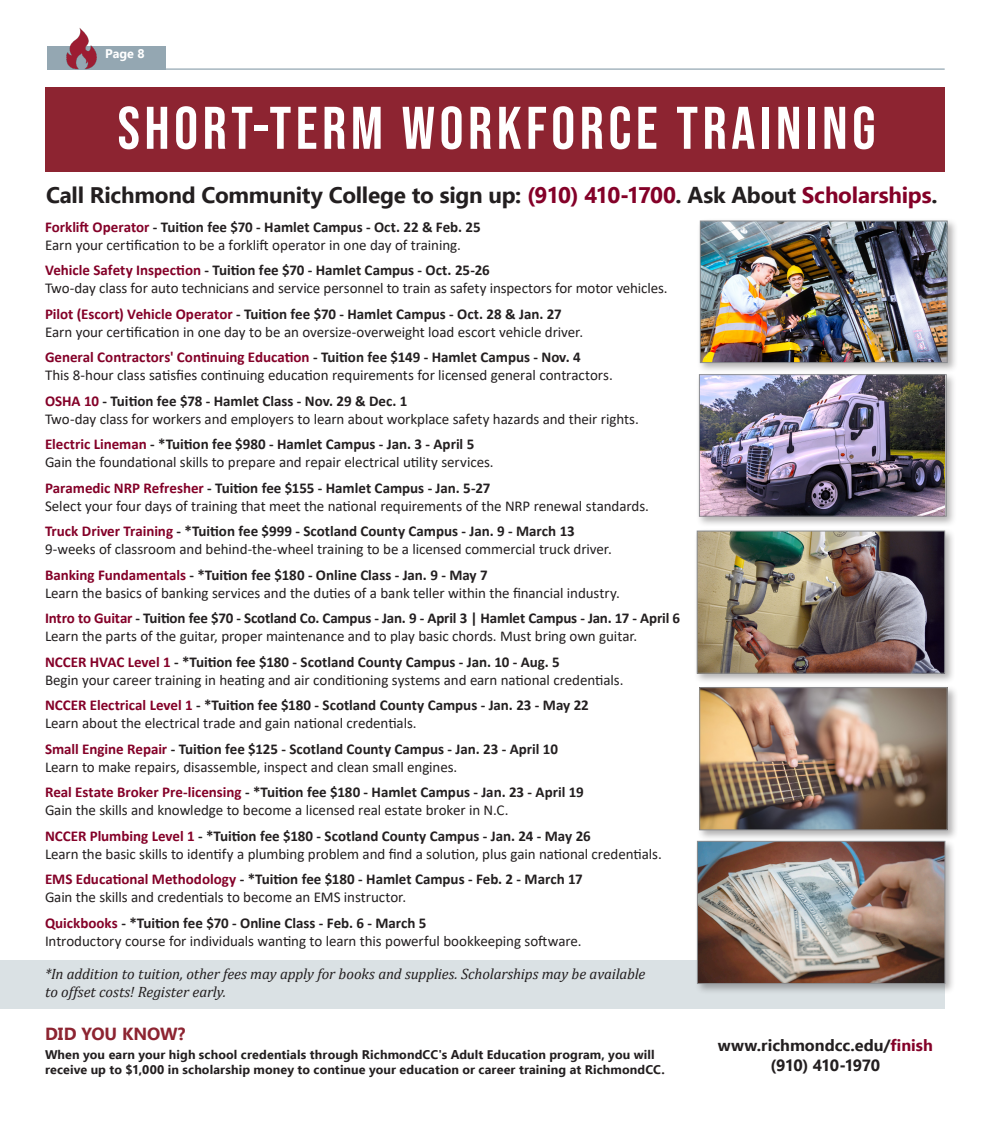
<style>
.page{position:relative;width:990px;height:1125px;background:#fff}
.page>*{position:absolute;margin:0;border:0;box-sizing:border-box;transform-origin:0 0}
.t1{font:60px "Bebas Neue";letter-spacing:.075em;color:#fff}
.t2{font:700 22.5px "Ebrima";letter-spacing:-.01em;color:#231f20}
.Body_Subhead{font:700 17.5px "Ebrima";letter-spacing:-.005em;color:#8d2431}
.Photo_Cutline{font:700 16.25px "Ebrima";color:#231f20}
.Photo_Cutline-2{font:700 16.25px "Ebrima";letter-spacing:-.04em;color:#231f20}
.Photo_Cutline-3{font:15px "Calibri";letter-spacing:-.005em;color:#231f20}
.Photo_Cutline-4{font:700 15px "Calibri";color:#231f20}
.Headline_1{font:italic 15px/18px "Cambria";letter-spacing:-.01em;color:#231f20}
.Photo_Cutline-5{font:700 15px "Calibri";color:#840128}
.Photo_Cutline-6{font:700 12.5px "Ebrima";letter-spacing:.01em;color:#231f20}
.t3{font:700 12.5px "Ebrima";color:#fff}
.s1{color:#840128}
.s2{color:#231f20}
</style>
<div class="page">
<div style="left:0;top:960px;width:945px;height:49px;background:#dae1e4"></div>
<div style="left:47px;top:46px;width:119px;height:24px;background:#94a7b2"></div>
<hr style="left:161px;top:68px;width:784px;height:2px;background:#94a7b2">
<img style="left:66px;top:28px;width:31px;height:42px">
<div style="left:45px;top:87px;width:900px;height:85px;background:#8d2431"></div>
<div style="left:696px;top:371px;width:261px;height:156px;background:#231f20;opacity:.35"></div>
<img style="left:701px;top:376px;width:244px;height:139px">
<div style="left:699px;top:374px;width:248px;height:143px;border:1px solid #8a8c8f"></div>
<div style="left:694px;top:838px;width:262px;height:157px;background:#231f20;opacity:.35"></div>
<img style="left:699px;top:843px;width:244px;height:139px">
<div style="left:697px;top:841px;width:248px;height:143px;border:1px solid #8a8c8f"></div>
<div style="left:697px;top:218px;width:261px;height:156px;background:#231f20;opacity:.35"></div>
<img style="left:702px;top:223px;width:244px;height:138px">
<div style="left:700px;top:221px;width:248px;height:142px;border:1px solid #8a8c8f"></div>
<div style="left:694px;top:528px;width:262px;height:156px;background:#231f20;opacity:.35"></div>
<img style="left:699px;top:533px;width:244px;height:139px">
<div style="left:697px;top:531px;width:248px;height:143px;border:1px solid #8a8c8f"></div>
<div style="left:696px;top:684px;width:262px;height:157px;background:#231f20;opacity:.35"></div>
<img style="left:701px;top:689px;width:245px;height:139px">
<div style="left:699px;top:687px;width:249px;height:143px;border:1px solid #8a8c8f"></div>
<p class="t3" style="left:105px;top:44px;width:41px">Page 8</p>
<p class="t1" style="left:118px;top:94px;width:759px">SHORT-TERM WORKFORCE TRAINING</p>
<p class="t2" style="left:46px;top:177px;width:893px">Call Richmond Community College to sign up: <span class="s1">(910) 410-1700</span>. Ask About <span class="s1">Scholarships</span>.</p>
<p class="Photo_Cutline-4" style="left:45px;top:216px;width:437px"><span class="s1">Forklift Operator</span> - Tuition fee $70 - Hamlet Campus - Oct. 22 &amp; Feb. 25</p>
<p class="Photo_Cutline-3" style="left:45px;top:234px;width:417px">Earn your certification to be a forklift operator in one day of training.</p>
<p class="Photo_Cutline-4" style="left:45px;top:260px;width:446px"><span class="s1">Vehicle Safety Inspection</span> - Tuition fee $70 - Hamlet Campus - Oct. 25-26</p>
<p class="Photo_Cutline-3" style="left:45px;top:278px;width:624px">Two-day class for auto technicians and service personnel to train as safety inspectors for motor vehicles.</p>
<p class="Photo_Cutline-4" style="left:45px;top:303px;width:518px"><span class="s1">Pilot (Escort) Vehicle Operator</span> - Tuition fee $70 - Hamlet Campus - Oct. 28 &amp; Jan. 27</p>
<p class="Photo_Cutline-3" style="left:45px;top:321px;width:540px">Earn your certification in one day to be an oversize-overweight load escort vehicle driver.</p>
<p class="Photo_Cutline-5" style="left:45px;top:347px;width:537px">General Contractors' Continuing Education <span class="s2">- Tuition fee $149 - Hamlet Campus - Nov. 4</span></p>
<p class="Photo_Cutline-3" style="left:45px;top:365px;width:569px">This 8-hour class satisfies continuing education requirements for licensed general contractors.</p>
<p class="Photo_Cutline-4" style="left:45px;top:390px;width:364px"><span class="s1">OSHA 10</span> - Tuition fee $78 - Hamlet Class - Nov. 29 &amp; Dec. 1</p>
<p class="Photo_Cutline-3" style="left:45px;top:408px;width:595px">Two-day class for workers and employers to learn about workplace safety hazards and their rights.</p>
<p class="Photo_Cutline-4" style="left:45px;top:434px;width:431px"><span class="s1">Electric Lineman</span> - *Tuition fee $980 - Hamlet Campus - Jan. 3 - April 5</p>
<p class="Photo_Cutline-3" style="left:45px;top:452px;width:450px">Gain the foundational skills to prepare and repair electrical utility services.</p>
<p class="Photo_Cutline-4" style="left:45px;top:477px;width:447px"><span class="s1">Paramedic NRP Refresher</span> - Tuition fee $155 - Hamlet Campus - Jan. 5-27</p>
<p class="Photo_Cutline-3" style="left:45px;top:495px;width:606px">Select your four days of training that meet the national requirements of the NRP renewal standards.</p>
<p class="Photo_Cutline-4" style="left:45px;top:521px;width:531px"><span class="s1">Truck Driver Training</span> - *Tuition fee $999 - Scotland County Campus - Jan. 9 - March 13</p>
<p class="Photo_Cutline-3" style="left:45px;top:539px;width:568px">9-weeks of classroom and behind-the-wheel training to be a licensed commercial truck driver.</p>
<p class="Photo_Cutline-4" style="left:45px;top:564px;width:444px"><span class="s1">Banking Fundamentals</span> - *Tuition fee $180 - Online Class - Jan. 9 - May 7</p>
<p class="Photo_Cutline-3" style="left:45px;top:582px;width:576px">Learn the basics of banking services and the duties of a bank teller within the financial industry.</p>
<p class="Photo_Cutline-4" style="left:45px;top:608px;width:637px"><span class="s1">Intro to Guitar</span> - Tuition fee $70 - Scotland Co. Campus - Jan. 9 - April 3 | Hamlet Campus - Jan. 17 - April 6</p>
<p class="Photo_Cutline-3" style="left:45px;top:626px;width:594px">Learn the parts of the guitar, proper maintenance and to play basic chords. Must bring own guitar.</p>
<p class="Photo_Cutline-4" style="left:45px;top:651px;width:516px"><span class="s1">NCCER HVAC Level 1</span> - *Tuition fee $180 - Scotland County Campus - Jan. 10 - Aug. 5</p>
<p class="Photo_Cutline-3" style="left:45px;top:669px;width:580px">Begin your career training in heating and air conditioning systems and earn national credentials.</p>
<p class="Photo_Cutline-4" style="left:45px;top:695px;width:545px"><span class="s1">NCCER Electrical Level 1</span> - *Tuition fee $180 - Scotland County Campus - Jan. 23 - May 22</p>
<p class="Photo_Cutline-3" style="left:45px;top:713px;width:373px">Learn about the electrical trade and gain national credentials.</p>
<p class="Photo_Cutline-4" style="left:45px;top:738px;width:514px"><span class="s1">Small Engine Repair</span> - Tuition fee $125 - Scotland County Campus - Jan. 23 - April 10</p>
<p class="Photo_Cutline-3" style="left:45px;top:756px;width:414px">Learn to make repairs, disassemble, inspect and clean small engines.</p>
<p class="Photo_Cutline-4" style="left:45px;top:782px;width:540px"><span class="s1">Real Estate Broker Pre-licensing</span> - *Tuition fee $180 - Hamlet Campus - Jan. 23 - April 19</p>
<p class="Photo_Cutline-3" style="left:45px;top:800px;width:465px">Gain the skills and knowledge to become a licensed real estate broker in N.C.</p>
<p class="Photo_Cutline-4" style="left:45px;top:825px;width:547px"><span class="s1">NCCER Plumbing Level 1</span> - *Tuition fee $180 - Scotland County Campus - Jan. 24 - May 26</p>
<p class="Photo_Cutline-3" style="left:45px;top:843px;width:618px">Learn the basic skills to identify a plumbing problem and find a solution, plus gain national credentials.</p>
<p class="Photo_Cutline-4" style="left:45px;top:869px;width:539px"><span class="s1">EMS Educational Methodology</span> - *Tuition fee $180 - Hamlet Campus - Feb. 2 - March 17</p>
<p class="Photo_Cutline-3" style="left:45px;top:887px;width:363px">Gain the skills and credentials to become an EMS instructor.</p>
<p class="Photo_Cutline-4" style="left:45px;top:912px;width:383px"><span class="s1">Quickbooks</span> - *Tuition fee $70 - Online Class - Feb. 6 - March 5</p>
<p class="Photo_Cutline-3" style="left:45px;top:930px;width:538px">Introductory course for individuals wanting to learn this powerful bookkeeping software.</p>
<p class="Headline_1" style="left:45px;top:965px;width:602px">*In addition to tuition, other fees may apply for books and supplies. Scholarships may be available to offset costs! Register early.</p>
<p class="Body_Subhead" style="left:45px;top:1020px;width:142px">DID YOU KNOW?</p>
<p class="Photo_Cutline-6" style="left:45px;top:1044px;width:611px">When you earn your high school credentials through RichmondCC's Adult Education program, you will</p>
<p class="Photo_Cutline-6" style="left:45px;top:1059px;width:621px">receive up to $1,000 in scholarship money to continue your education or career training at RichmondCC.</p>
<p class="Photo_Cutline" style="left:718px;top:1033px;width:217px">www.richmondcc.edu/<span class="s1">finish</span></p>
<p class="Photo_Cutline-2" style="left:770px;top:1052px;width:111px">(910) 410-1970</p>
</div>
